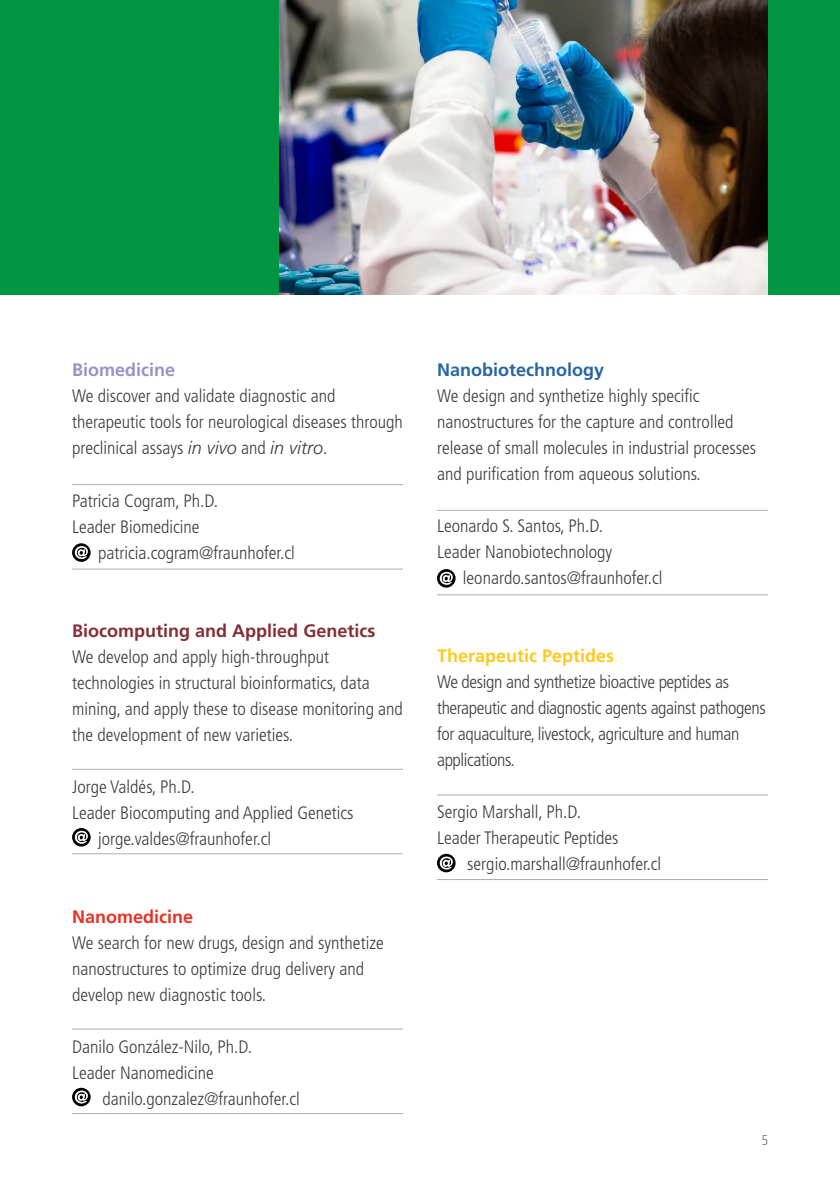
<style>
.page{position:relative;width:840px;height:1191px;background:#fff}
.page>*{position:absolute;margin:0;border:0;box-sizing:border-box;transform-origin:0 0}
.t1{font:300 condensed 18px/26px "Frutiger";color:#3c3c3b}
.t2{font:300 condensed 18px/26px "Frutiger";letter-spacing:-.02em;color:#3c3c3b}
.t3{font:700 18px "Frutiger";color:#843038}
.t4{font:700 18px "Frutiger";color:#fec91e}
.t5{font:700 18px "Frutiger";color:#27669f}
.t6{font:700 18px "Frutiger";color:#e63323}
.t7{font:700 18px "Frutiger";color:#9c91c5}
.t8{font:300 condensed 14px "Frutiger";color:#706f6f}
.s1{font-style:italic;font-stretch:normal}
</style>
<div class="page">
<div style="left:0;top:0;width:839px;height:295px;background:#009641"></div>
<hr style="left:72px;top:484px;width:331px;height:1px;background:#a8afb3">
<hr style="left:437px;top:510px;width:330px;height:1px;background:#a8afb3">
<hr style="left:437px;top:794px;width:330px;height:1px;background:#a8afb3">
<hr style="left:72px;top:769px;width:331px;height:1px;background:#a8afb3">
<hr style="left:72px;top:1028px;width:331px;height:1px;background:#a8afb3">
<hr style="left:72px;top:569px;width:331px;height:1px;background:#a8afb3">
<hr style="left:437px;top:594px;width:330px;height:1px;background:#a8afb3">
<hr style="left:437px;top:879px;width:330px;height:1px;background:#a8afb3">
<hr style="left:72px;top:853px;width:331px;height:1px;background:#a8afb3">
<hr style="left:72px;top:1113px;width:331px;height:1px;background:#a8afb3">
<svg style="left:72px;top:543px;width:19px;height:19px"></svg>
<svg style="left:75px;top:546px;width:13px;height:13px"></svg>
<svg style="left:437px;top:569px;width:18px;height:18px"></svg>
<svg style="left:439px;top:572px;width:13px;height:13px"></svg>
<svg style="left:437px;top:853px;width:18px;height:19px"></svg>
<svg style="left:439px;top:856px;width:13px;height:13px"></svg>
<svg style="left:72px;top:828px;width:19px;height:18px"></svg>
<svg style="left:75px;top:830px;width:13px;height:13px"></svg>
<svg style="left:72px;top:1087px;width:19px;height:19px"></svg>
<svg style="left:75px;top:1090px;width:13px;height:13px"></svg>
<img style="left:279px;top:0;width:488px;height:295px">
<p class="t7" style="left:72px;top:360px;width:105px">Biomedicine</p>
<p class="t1" style="left:72px;top:383px;width:332px">We discover and validate diagnostic and therapeutic tools for neurological diseases through preclinical assays <span class="s1">in vivo</span> and <span class="s1">in vitro</span>.</p>
<p class="t1" style="left:72px;top:487px;width:147px">Patricia Cogram, Ph.D.<br>Leader Biomedicine</p>
<p class="t1" style="left:98px;top:539px;width:198px">patricia.cogram@fraunhofer.cl</p>
<p class="t3" style="left:72px;top:619px;width:305px">Biocomputing and Applied Genetics</p>
<p class="t1" style="left:72px;top:643px;width:332px">We develop and apply high-throughput technologies in structural bioinformatics, data mining, and apply these to disease monitoring and the development of new varieties.</p>
<p class="t1" style="left:72px;top:773px;width:124px">Jorge Valdés, Ph.D.</p>
<p class="t1" style="left:72px;top:799px;width:283px">Leader Biocomputing and Applied Genetics</p>
<p class="t1" style="left:98px;top:825px;width:174px">jorge.valdes@fraunhofer.cl</p>
<p class="t6" style="left:72px;top:905px;width:123px">Nanomedicine</p>
<p class="t1" style="left:72px;top:929px;width:313px">We search for new drugs, design and synthetize nanostructures to optimize drug delivery and develop new diagnostic tools.</p>
<p class="t1" style="left:72px;top:1033px;width:182px">Danilo González-Nilo, Ph.D.<br>Leader Nanomedicine</p>
<p class="t1" style="left:102px;top:1085px;width:199px">danilo.gonzalez@fraunhofer.cl</p>
<p class="t5" style="left:437px;top:359px;width:169px">Nanobiotechnology</p>
<p class="t1" style="left:437px;top:383px;width:320px">We design and synthetize highly specific nanostructures for the capture and controlled release of small molecules in industrial processes and purification from aqueous solutions.</p>
<p class="t1" style="left:437px;top:513px;width:167px">Leonardo S. Santos, Ph.D.</p>
<p class="t1" style="left:437px;top:539px;width:177px">Leader Nanobiotechnology</p>
<p class="t1" style="left:462px;top:565px;width:201px">leonardo.santos@fraunhofer.cl</p>
<p class="t4" style="left:437px;top:645px;width:179px">Therapeutic Peptides</p>
<p class="t2" style="left:437px;top:669px;width:330px">We design and synthetize bioactive peptides as therapeutic and diagnostic agents against pathogens for aquaculture, livestock, agriculture and human applications.</p>
<p class="t1" style="left:437px;top:799px;width:145px">Sergio Marshall, Ph.D.</p>
<p class="t1" style="left:437px;top:825px;width:183px">Leader Therapeutic Peptides</p>
<p class="t1" style="left:467px;top:851px;width:195px">sergio.marshall@fraunhofer.cl</p>
<p class="t8" style="left:761px;top:1132px;width:8px">5</p>
</div>
